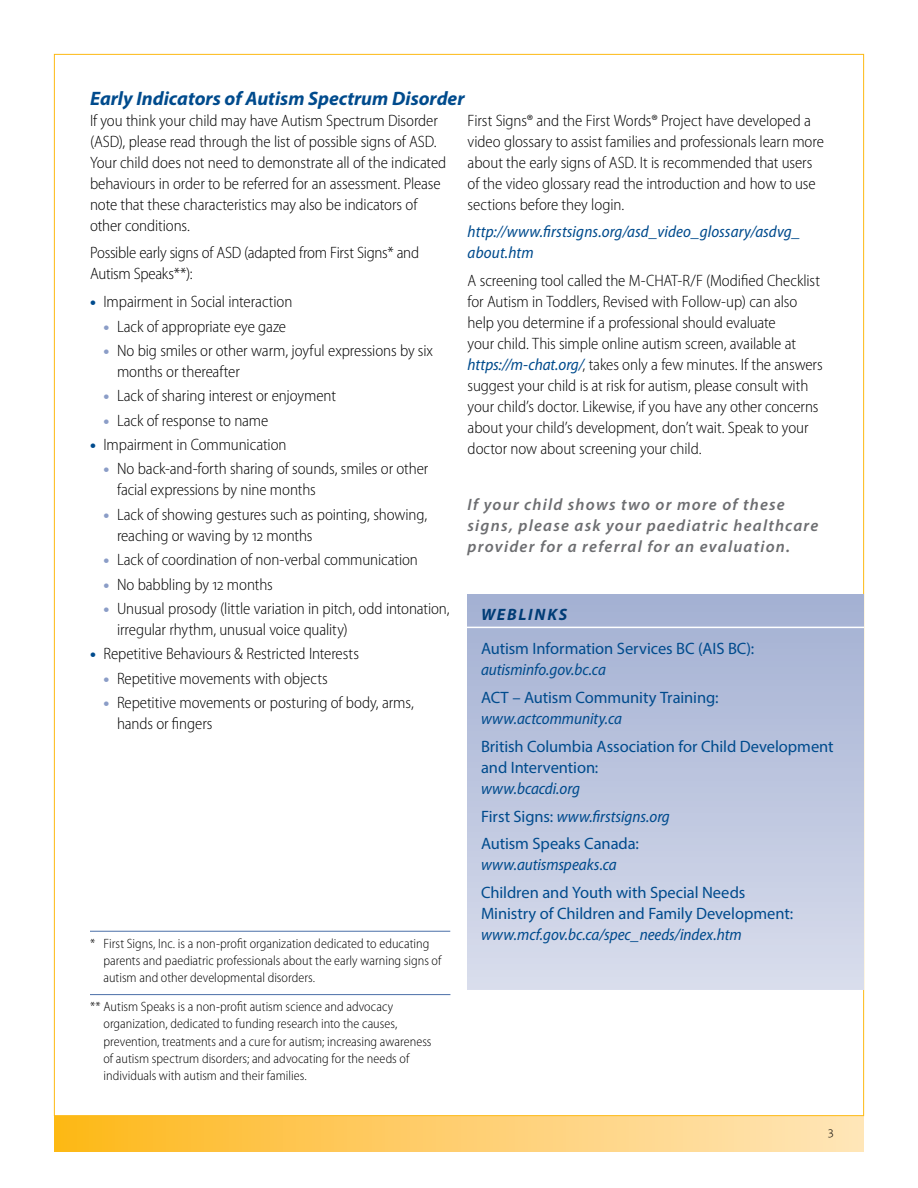
<style>
.page{position:relative;width:918px;height:1188px;background:#fff}
.page>*{position:absolute;margin:0;border:0;box-sizing:border-box;transform-origin:0 0}
.B-heads{font:italic 700 19.5px "Myriad Pro";color:#004b8d}
.Body{font:300 semi-condensed 16.5px/21px "Myriad Pro";letter-spacing:-.005em;color:#000}
.Weblink_Link{font:16.5px/21px "Myriad Pro";letter-spacing:-.005em;color:#004b8d}
.Body-2{font:italic 600 16.5px/21px "Myriad Pro";letter-spacing:.075em;color:#6d6e71}
.Body-3{font:italic semi-condensed 16.5px/21px "Myriad Pro";letter-spacing:.005em;color:#004b8d}
.Weblink_Link-2{font:italic semi-condensed 16.5px "Myriad Pro";color:#004b8d}
.Weblink{font:italic 700 16.5px "Myriad Pro";letter-spacing:.11em;color:#003c76}
.Footnote{font:300 semi-condensed 13.5px/17.2px "Myriad Pro";color:#000}
.t1{font:300 13.5px "Myriad Pro";color:#000}
.s1{font-weight:700;font-stretch:semi-expanded;color:#004b8d}
.s2{font-weight:700;font-stretch:semi-expanded;color:#8b9dc7}
.s3{font-weight:400;font-style:italic;color:#004b8d}
.s4{font-style:italic;font-stretch:semi-condensed}
.s5{font-style:normal;font-stretch:normal}
</style>
<div class="page">
<div style="left:54px;top:1116px;width:810px;height:36px;background:linear-gradient(to right,#feb81d,#ffe5bc)"></div>
<div style="left:468px;top:594px;width:396px;height:396px;background:linear-gradient(to bottom,#a4b1d3,#d8ddec)"></div>
<hr style="left:461px;top:627px;width:403px;height:1px;background:#fff">
<hr style="left:90px;top:931px;width:360px;height:1px;background:#4a6ea7">
<hr style="left:90px;top:994px;width:360px;height:1px;background:#4a6ea7">
<p class="B-heads" style="left:90px;top:85px;width:376px">Early Indicators of Autism Spectrum Disorder</p>
<p class="Body" style="left:90px;top:110px;width:358px">If you think your child may have Autism Spectrum Disorder (ASD), please read through the list of possible signs of ASD.<br>Your child does not need to demonstrate all of the indicated behaviours in order to be referred for an assessment. Please note that these characteristics may also be indicators of other conditions.</p>
<p class="Body" style="left:90px;top:243px;width:331px">Possible early signs of ASD (adapted from First Signs* and<br>Autism Speaks**):</p>
<p class="Body" style="left:90px;top:291px;width:204px"><span class="s1">•</span> Impairment in Social interaction</p>
<p class="Body" style="left:104px;top:316px;width:184px"><span class="s2">•</span> Lack of appropriate eye gaze</p>
<p class="Body" style="left:117px;top:340px;width:318px;text-indent:-14px"><span class="s2">•</span> No big smiles or other warm, joyful expressions by six months or thereafter</p>
<p class="Body" style="left:104px;top:386px;width:234px"><span class="s2">•</span> Lack of sharing interest or enjoyment</p>
<p class="Body" style="left:104px;top:410px;width:166px"><span class="s2">•</span> Lack of response to name</p>
<p class="Body" style="left:90px;top:434px;width:198px"><span class="s1">•</span> Impairment in Communication</p>
<p class="Body" style="left:117px;top:459px;width:313px;text-indent:-14px"><span class="s2">•</span> No back-and-forth sharing of sounds, smiles or other facial expressions by nine months</p>
<p class="Body" style="left:117px;top:504px;width:312px;text-indent:-14px"><span class="s2">•</span> Lack of showing gestures such as pointing, showing, reaching or waving by 12 months</p>
<p class="Body" style="left:104px;top:550px;width:316px"><span class="s2">•</span> Lack of coordination of non-verbal communication</p>
<p class="Body" style="left:104px;top:574px;width:171px"><span class="s2">•</span> No babbling by 12 months</p>
<p class="Body" style="left:117px;top:598px;width:334px;text-indent:-14px"><span class="s2">•</span> Unusual prosody (little variation in pitch, odd intonation, irregular rhythm, unusual voice quality)</p>
<p class="Body" style="left:90px;top:644px;width:270px"><span class="s1">•</span> Repetitive Behaviours &amp; Restricted Interests</p>
<p class="Body" style="left:104px;top:668px;width:226px"><span class="s2">•</span> Repetitive movements with objects</p>
<p class="Body" style="left:117px;top:692px;width:298px;text-indent:-14px"><span class="s2">•</span> Repetitive movements or posturing of body, arms, hands or fingers</p>
<p class="Body" style="left:468px;top:110px;width:358px">First Signs® and the First Words® Project have developed a video glossary to assist families and professionals learn more about the early signs of ASD. It is recommended that users of the video glossary read the introduction and how to use sections before they login.</p>
<p class="Body-3" style="left:468px;top:222px;width:334px">http://www.firstsigns.org/asd_video_glossary/asdvg_ about.htm</p>
<p class="Body" style="left:468px;top:270px;width:357px">A screening tool called the M-CHAT-R/F (Modified Checklist for Autism in Toddlers, Revised with Follow-up) can also help you determine if a professional should evaluate<br>your child. This simple online autism screen, available at <span class="s3">https://m-chat.org/</span>, takes only a few minutes. If the answers suggest your child is at risk for autism, please consult with your child’s doctor. Likewise, if you have any other concerns about your child’s development, don’t wait. Speak to your doctor now about screening your child.</p>
<p class="Body-2" style="left:468px;top:493px;width:352px">If your child shows two or more of these signs, please ask your paediatric healthcare provider for a referral for an evaluation.</p>
<p class="Weblink" style="left:481px;top:604px;width:88px">WEBLINKS</p>
<p class="Weblink_Link" style="left:481px;top:638px;width:275px">Autism Information Services BC (AIS BC): <span class="s4">autisminfo.gov.bc.ca</span></p>
<p class="Weblink_Link" style="left:481px;top:687px;width:239px">ACT – Autism Community Training: <span class="s4">www.actcommunity.ca</span></p>
<p class="Weblink_Link" style="left:481px;top:736px;width:354px">British Columbia Association for Child Development and Intervention:<br><span class="s4">www.bcacdi.org</span></p>
<p class="Weblink_Link-2" style="left:481px;top:807px;width:190px"><span class="s5">First Signs:</span> www.firstsigns.org</p>
<p class="Weblink_Link" style="left:481px;top:833px;width:159px">Autism Speaks Canada: <span class="s4">www.autismspeaks.ca</span></p>
<p class="Weblink_Link" style="left:481px;top:882px;width:314px">Children and Youth with Special Needs<br>Ministry of Children and Family Development: <span class="s4">www.mcf.gov.bc.ca/spec_needs/index.htm</span></p>
<p class="Footnote" style="left:104px;top:935px;width:339px;text-indent:-14px">* First Signs, Inc. is a non-profit organization dedicated to educating parents and paediatric professionals about the early warning signs of autism and other developmental disorders.</p>
<p class="Footnote" style="left:104px;top:998px;width:330px;text-indent:-14px">** Autism Speaks is a non-profit autism science and advocacy organization, dedicated to funding research into the causes, prevention, treatments and a cure for autism; increasing awareness of autism spectrum disorders; and advocating for the needs of individuals with autism and their families.</p>
<p class="t1" style="left:828px;top:1124px;width:7px">3</p>
</div>
